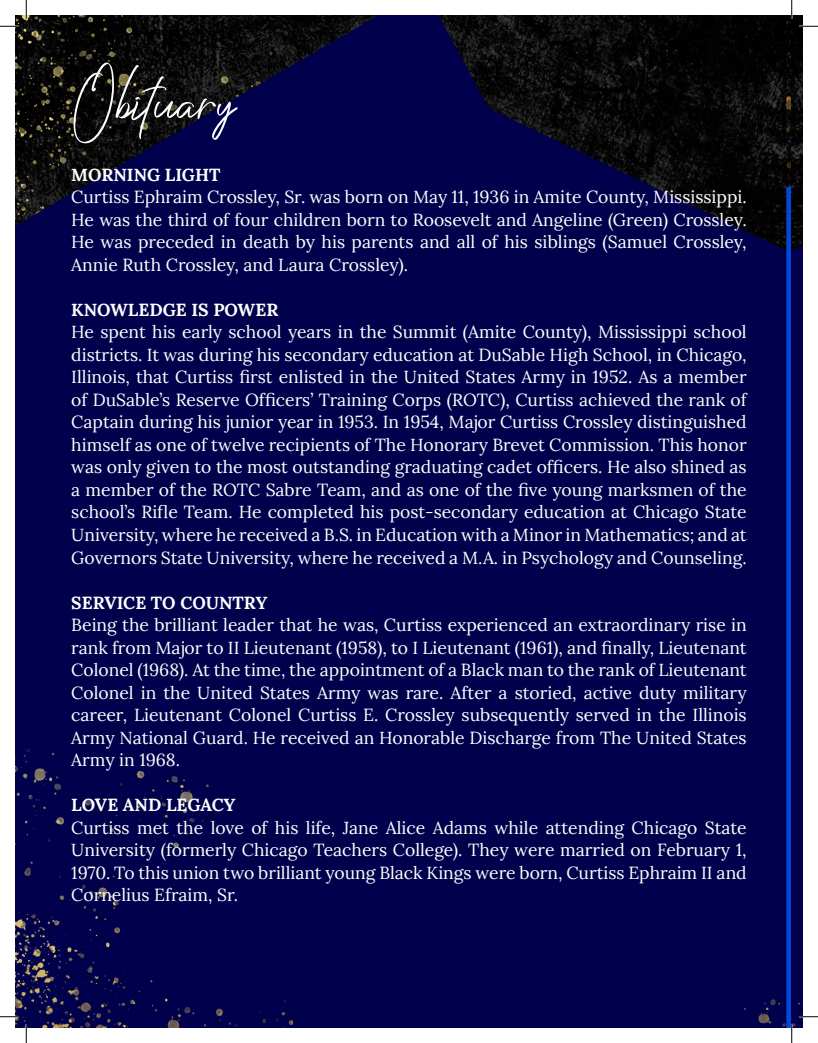
<style>
.page{position:relative;width:818px;height:1043px;background:#fff}
.page>*{position:absolute;margin:0;border:0;box-sizing:border-box;transform-origin:0 0}
.t1{font:60px "Saturday";color:#fff}
.t2{font:17.5px/22.5px "Lora";color:#fff;text-align:justify}
.t3{font:700 17.5px "Lora";color:#fff}
</style>
<div class="page">
<img style="left:15px;top:15px;width:776px;height:1012px">
<img style="left:791px;top:15px;width:11px;height:1012px">
<svg style="left:0;top:25px;width:19px;height:2px"></svg>
<svg style="left:799px;top:25px;width:19px;height:2px"></svg>
<svg style="left:0;top:1015px;width:19px;height:2px"></svg>
<svg style="left:799px;top:1015px;width:19px;height:2px"></svg>
<svg style="left:25px;top:0;width:2px;height:19px"></svg>
<svg style="left:25px;top:1024px;width:2px;height:18px"></svg>
<svg style="left:790px;top:0;width:2px;height:19px"></svg>
<svg style="left:790px;top:1024px;width:2px;height:18px"></svg>
<p class="t1" style="left:71px;top:60px;width:166px">Obituary</p>
<p class="t3" style="left:71px;top:160px;width:151px">MORNING LIGHT</p>
<p class="t2" style="left:71px;top:185px;width:677px">Curtiss Ephraim Crossley, Sr. was born on May 11, 1936 in Amite County, Mississippi.<br>He was the third of four children born to Roosevelt and Angeline (Green) Crossley.<br>He was preceded in death by his parents and all of his siblings (Samuel Crossley, Annie Ruth Crossley, and Laura Crossley).</p>
<p class="t3" style="left:71px;top:295px;width:208px">KNOWLEDGE IS POWER</p>
<p class="t2" style="left:71px;top:320px;width:677px">He spent his early school years in the Summit (Amite County), Mississippi school districts. It was during his secondary education at DuSable High School, in Chicago, Illinois, that Curtiss first enlisted in the United States Army in 1952. As a member of DuSable’s Reserve Officers’ Training Corps (ROTC), Curtiss achieved the rank of Captain during his junior year in 1953. In 1954, Major Curtiss Crossley distinguished himself as one of twelve recipients of The Honorary Brevet Commission. This honor was only given to the most outstanding graduating cadet officers. He also shined as a member of the ROTC Sabre Team, and as one of the five young marksmen of the school’s Rifle Team. He completed his post-secondary education at Chicago State University, where he received a B.S. in Education with a Minor in Mathematics; and at Governors State University, where he received a M.A. in Psychology and Counseling.</p>
<p class="t3" style="left:71px;top:587px;width:197px">SERVICE TO COUNTRY</p>
<p class="t2" style="left:71px;top:612px;width:677px">Being the brilliant leader that he was, Curtiss experienced an extraordinary rise in rank from Major to II Lieutenant (1958), to I Lieutenant (1961), and finally, Lieutenant Colonel (1968). At the time, the appointment of a Black man to the rank of Lieutenant Colonel in the United States Army was rare. After a storied, active duty military career, Lieutenant Colonel Curtiss E. Crossley subsequently served in the Illinois Army National Guard. He received an Honorable Discharge from The United States Army in 1968.</p>
<p class="t3" style="left:71px;top:790px;width:166px">LOVE AND LEGACY</p>
<p class="t2" style="left:71px;top:815px;width:677px">Curtiss met the love of his life, Jane Alice Adams while attending Chicago State University (formerly Chicago Teachers College). They were married on February 1, 1970. To this union two brilliant young Black Kings were born, Curtiss Ephraim II and Cornelius Efraim, Sr.</p>
</div>
